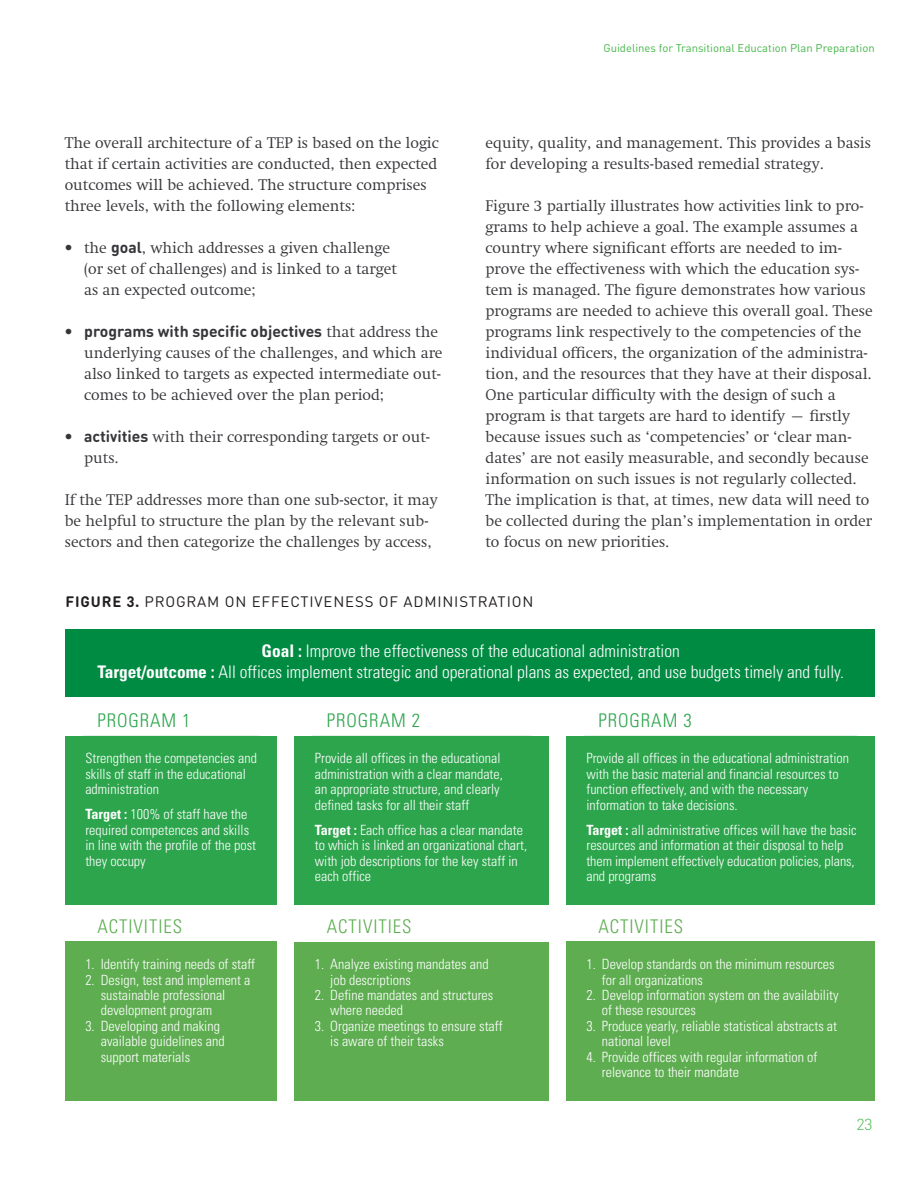
<style>
.page{position:relative;width:918px;height:1188px;background:#fff}
.page>*{position:absolute;margin:0;border:0;box-sizing:border-box;transform-origin:0 0}
.t1{font:300 condensed 18.75px "Univers";letter-spacing:.05em;color:#5ead51}
.t2{font:300 condensed 18.75px "Univers";letter-spacing:.05em;color:#2ca54c}
.t3{font:300 condensed 17.4px/20.9px "Univers";color:#fff;text-align:center}
.t4{font:300 15.75px/21px "Swift LT Std";color:#363539}
.t5{font:700 15.75px "DIN Round Pro";color:#363539}
.t6{font:300 15.75px "DIN Round Pro";color:#45b749}
.t7{font:15px "DIN Round Pro";letter-spacing:.055em;color:#231f20}
.t8{font:700 15px "DIN Round Pro";color:#231f20}
.t9{font:300 condensed 14.1px/15.5px "Univers";color:#fff}
.t10{font:11.25px "DIN Round Pro";color:#45b749}
.s1{font-family:"DIN Round Pro";font-weight:700}
.s2{font-family:"Swift LT Std";font-weight:300}
.s3{font-weight:700}
</style>
<div class="page">
<div style="left:567px;top:942px;width:308px;height:159px;background:#5ead51"></div>
<div style="left:66px;top:942px;width:211px;height:159px;background:#5ead51"></div>
<div style="left:65px;top:629px;width:810px;height:68px;background:#008b43"></div>
<div style="left:66px;top:736px;width:211px;height:168px;background:#2ca54c"></div>
<div style="left:295px;top:736px;width:254px;height:168px;background:#2ca54c"></div>
<div style="left:567px;top:736px;width:308px;height:168px;background:#2ca54c"></div>
<div style="left:295px;top:942px;width:254px;height:159px;background:#5ead51"></div>
<p class="t4" style="left:65px;top:133px;width:376px">The overall architecture of a TEP is based on the logic that if certain activities are conducted, then expected outcomes will be achieved. The structure comprises three levels, with the following elements:</p>
<p class="t4" style="left:84px;top:238px;width:314px;text-indent:-19px">• the <span class="s1">goal</span>, which addresses a given challenge (or set of challenges) and is linked to a target as an expected outcome;</p>
<p class="t5" style="left:65px;top:321px;width:375px"><span class="s2">•</span> programs with specific objectives <span class="s2">that address the</span></p>
<p class="t4" style="left:84px;top:343px;width:360px;text-align:justify">underlying causes of the challenges, and which are also linked to targets as expected intermediate out&shy;comes to be achieved over the plan period;</p>
<p class="t4" style="left:84px;top:427px;width:347px;text-indent:-19px">• <span class="s1">activities</span> with their corresponding targets or out&shy;puts.</p>
<p class="t4" style="left:65px;top:490px;width:374px">If the TEP addresses more than one sub-sector, it may be helpful to structure the plan by the relevant sub&shy;sectors and then categorize the challenges by access,</p>
<p class="t10" style="left:603px;top:40px;width:273px">Guidelines for Transitional Education Plan Preparation</p>
<p class="t4" style="left:486px;top:133px;width:387px">equity, quality, and management. This provides a basis for developing a results-based remedial strategy.</p>
<p class="t4" style="left:486px;top:196px;width:389px">Figure 3 partially illustrates how activities link to pro&shy;grams to help achieve a goal. The example assumes a country where significant efforts are needed to im&shy;prove the effectiveness with which the education sys&shy;tem is managed. The figure demonstrates how various programs are needed to achieve this overall goal. These programs link respectively to the competencies of the individual officers, the organization of the administra&shy;tion, and the resources that they have at their disposal.<br>One particular difficulty with the design of such a program is that targets are hard to identify – firstly because issues such as ‘competencies’ or ‘clear man&shy;dates’ are not easily measurable, and secondly because information on such issues is not regularly collected.<br>The implication is that, at times, new data will need to be collected during the plan’s implementation in order to focus on new priorities.</p>
<p class="t8" style="left:65px;top:591px;width:26px">FIGUR</p>
<p class="t7" style="left:112px;top:592px;width:54px"><span class="s3">E 3.</span> Program</p>
<p class="t7" style="left:225px;top:592px;width:46px">on Effecti</p>
<p class="t7" style="left:315px;top:592px;width:20px">veness</p>
<p class="t7" style="left:379px;top:592px;width:45px">of Administration</p>
<p class="t3" style="left:97px;top:640px;width:748px"><span class="s3">Goal :</span> Improve the effectiveness of the educational administration<br><span class="s3">Target/outcome :</span> All offices implement strategic and operational plans as expected, and use budgets timely and fully.</p>
<p class="t2" style="left:97px;top:709px;width:95px">PROGRAM 1</p>
<p class="t9" style="left:85px;top:750px;width:173px">Strengthen the competencies and skills of staff in the educational administration</p>
<p class="t9" style="left:85px;top:806px;width:172px"><span class="s3">Target :</span> 100% of staff have the required competences and skills in line with the profile of the post they occupy</p>
<p class="t2" style="left:327px;top:709px;width:95px">PROGRAM 2</p>
<p class="t9" style="left:315px;top:750px;width:190px">Provide all offices in the educational administration with a clear mandate, an appropriate structure, and clearly defined tasks for all their staff</p>
<p class="t9" style="left:315px;top:822px;width:214px"><span class="s3">Target :</span> Each office has a clear mandate to which is linked an organizational chart, with job descriptions for the key staff in each office</p>
<p class="t2" style="left:598px;top:709px;width:95px">PROGRAM 3</p>
<p class="t9" style="left:586px;top:750px;width:264px">Provide all offices in the educational administration with the basic material and financial resources to function effectively, and with the necessary information to take decisions.</p>
<p class="t9" style="left:586px;top:822px;width:272px"><span class="s3">Target :</span> all administrative offices will have the basic resources and information at their disposal to help them implement effectively education policies, plans, and programs</p>
<p class="t1" style="left:97px;top:915px;width:86px">ACTIVITIES</p>
<p class="t1" style="left:327px;top:915px;width:86px">ACTIVITIES</p>
<p class="t1" style="left:598px;top:915px;width:86px">ACTIVITIES</p>
<p class="t9" style="left:85px;top:956px;width:171px">1. Identify training needs of staff</p>
<p class="t9" style="left:101px;top:972px;width:151px;text-indent:-15px">2. Design, test and implement a sustainable professional development program</p>
<p class="t9" style="left:101px;top:1018px;width:125px;text-indent:-15px">3. Developing and making available guidelines and support materials</p>
<p class="t9" style="left:602px;top:956px;width:234px;text-indent:-15px">1. Develop standards on the minimum resources for all organizations</p>
<p class="t9" style="left:602px;top:987px;width:238px;text-indent:-15px">2. Develop information system on the availability of these resources</p>
<p class="t9" style="left:602px;top:1018px;width:237px;text-indent:-15px">3. Produce yearly, reliable statistical abstracts at national level</p>
<p class="t9" style="left:602px;top:1049px;width:217px;text-indent:-15px">4. Provide offices with regular information of relevance to their mandate</p>
<p class="t9" style="left:330px;top:956px;width:160px;text-indent:-15px">1. Analyze existing mandates and job descriptions</p>
<p class="t9" style="left:330px;top:987px;width:165px;text-indent:-15px">2. Define mandates and structures where needed</p>
<p class="t9" style="left:330px;top:1018px;width:174px;text-indent:-15px">3. Organize meetings to ensure staff is aware of their tasks</p>
<p class="t6" style="left:856px;top:1114px;width:18px">23</p>
</div>
